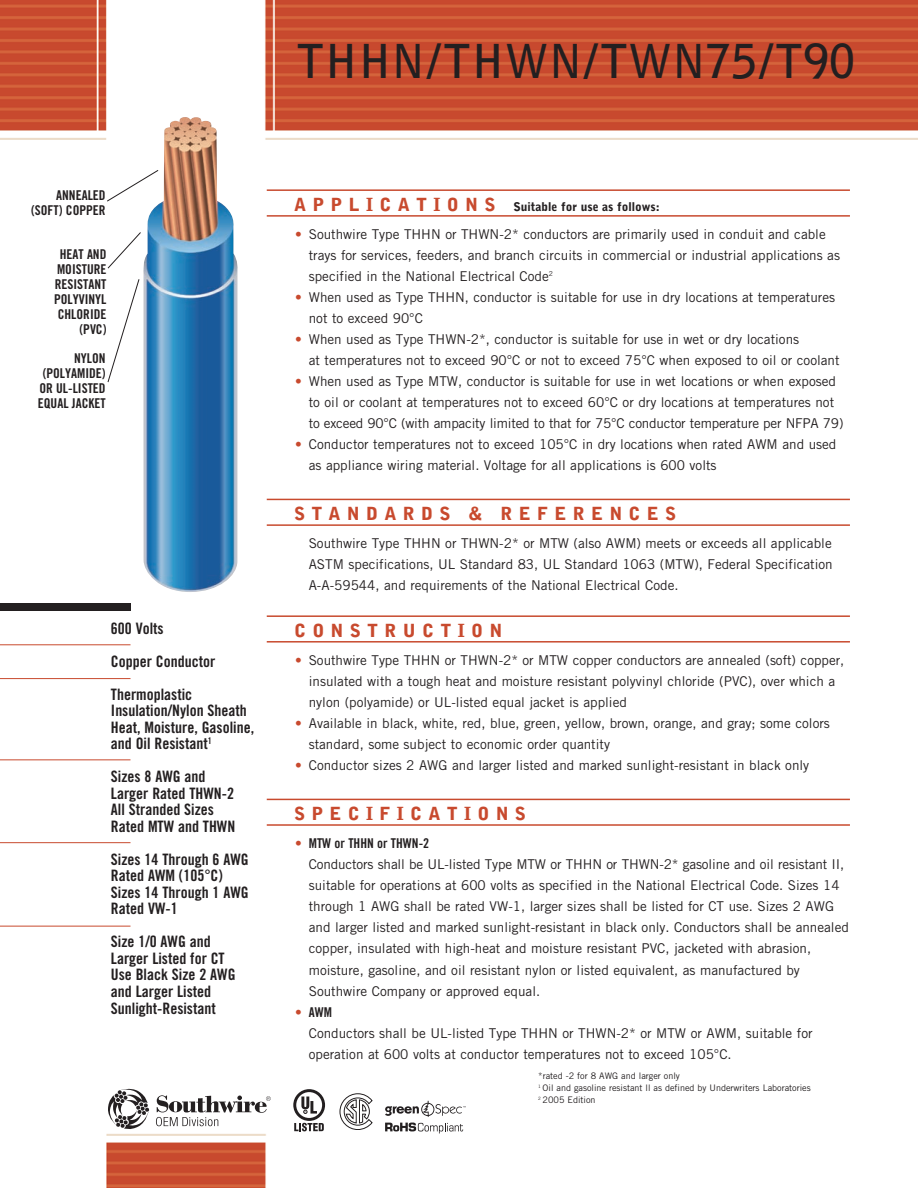
<style>
.page{position:relative;width:918px;height:1188px;background:#fff}
.page>*{position:absolute;margin:0;border:0;box-sizing:border-box;transform-origin:0 0}
.t1{font:700 46.5px "Bell Gothic Std";color:#231f20}
.t2{font:900 18px "Bell Gothic Std";letter-spacing:.35em;color:#c84a2e}
.t3{font:15.75px/16.5px "Trade Gothic LT Std Bd Cn 20";color:#231f20}
.t4{font:13.5px/21px "Trade Gothic LT Std";color:#231f20}
.t5{font:13.5px/15px "Trade Gothic LT Std Bd Cn 20";color:#231f20;text-align:right}
.t6{font:900 12px "Bell Gothic Std";color:#231f20}
.t7{font:9px/12px "Trade Gothic LT Std";color:#231f20}
.s1{font-size:18px;color:#c84a2e}
.s2{color:#c84a2e}
.s3{font-family:"Trade Gothic LT Std";color:#c84a2e}
</style>
<div class="page">
<img style="left:0;top:0;width:918px;height:1188px">
<hr style="left:267px;top:189px;width:583px;height:2px;background:#c84a2e">
<hr style="left:267px;top:215px;width:583px;height:2px;background:#c84a2e">
<div style="left:294px;top:537px;width:556px;height:189px;background:#fff"></div>
<hr style="left:267px;top:499px;width:583px;height:1px;background:#c84a2e">
<hr style="left:267px;top:524px;width:583px;height:2px;background:#c84a2e">
<hr style="left:267px;top:615px;width:583px;height:2px;background:#c84a2e">
<hr style="left:267px;top:641px;width:583px;height:2px;background:#c84a2e">
<hr style="left:267px;top:799px;width:583px;height:1px;background:#c84a2e">
<hr style="left:267px;top:824px;width:583px;height:2px;background:#c84a2e">
<div style="left:0;top:604px;width:130px;height:7px;background:#231f20"></div>
<hr style="left:0;top:644px;width:131px;height:1px;background:#c84a2e">
<hr style="left:0;top:759px;width:131px;height:1px;background:#c84a2e">
<hr style="left:0;top:926px;width:131px;height:1px;background:#c84a2e">
<hr style="left:0;top:842px;width:131px;height:1px;background:#c84a2e">
<hr style="left:0;top:678px;width:131px;height:1px;background:#c84a2e">
<img style="left:142px;top:117px;width:96px;height:475px">
<svg style="left:106px;top:169px;width:53px;height:33px"></svg>
<svg style="left:107px;top:231px;width:35px;height:38px"></svg>
<svg style="left:107px;top:278px;width:33px;height:105px"></svg>
<svg style="left:293px;top:1089px;width:32px;height:42px"></svg>
<svg style="left:108px;top:1089px;width:41px;height:40px"></svg>
<svg style="left:156px;top:1095px;width:115px;height:31px"></svg>
<svg style="left:385px;top:1123px;width:78px;height:10px"></svg>
<svg style="left:385px;top:1101px;width:81px;height:16px"></svg>
<svg style="left:340px;top:1093px;width:32px;height:37px"></svg>
<h1 class="t1" style="left:296px;top:33px;width:561px">THHN/THWN/TWN75/T90</h1>
<p class="t5" style="left:31px;top:188px;width:76px">Annealed (Soft) Copper</p>
<p class="t5" style="left:54px;top:246px;width:54px">Heat and<br>Moisture<br>Resistant<br>Polyvinyl<br>Chloride (PVC)</p>
<p class="t5" style="left:38px;top:351px;width:69px">Nylon (Polyamide) or UL-listed<br>Equal Jacket</p>
<p class="t3" style="left:111px;top:612px;width:106px;line-height:33px">600 Volts<br>Copper Conductor<br>Thermoplastic</p>
<p class="t3" style="left:111px;top:702px;width:145px">Insulation/Nylon Sheath<br>Heat, Moisture, Gasoline, and Oil Resistant<sup>1</sup></p>
<p class="t3" style="left:111px;top:768px;width:125px">Sizes 8 AWG and<br>Larger Rated THWN-2<br>All Stranded Sizes<br>Rated MTW and THWN</p>
<p class="t3" style="left:111px;top:851px;width:139px">Sizes 14 Through 6 AWG<br>Rated AWM (105°C)<br>Sizes 14 Through 1 AWG<br>Rated VW-1</p>
<p class="t3" style="left:111px;top:933px;width:126px">Size 1/0 AWG and<br>Larger Listed for CT<br>Use Black Size 2 AWG and Larger Listed<br>Sunlight-Resistant</p>
<p class="t6" style="left:294px;top:199px;width:367px"><span class="s1">A P P L I C A T I O N S</span> Suitable for use as follows:</p>
<p class="t4" style="left:309px;top:223px;width:533px;text-indent:-14px"><span class="s2">•</span> Southwire Type THHN or THWN-2* conductors are primarily used in conduit and cable trays for services, feeders, and branch circuits in commercial or industrial applications as specified in the National Electrical Code<sup>2</sup></p>
<p class="t4" style="left:309px;top:286px;width:528px;text-indent:-14px"><span class="s2">•</span> When used as Type THHN, conductor is suitable for use in dry locations at temperatures not to exceed 90°C</p>
<p class="t4" style="left:309px;top:328px;width:532px;text-indent:-14px"><span class="s2">•</span> When used as Type THWN-2*, conductor is suitable for use in wet or dry locations<br>at temperatures not to exceed 90°C or not to exceed 75°C when exposed to oil or coolant</p>
<p class="t4" style="left:309px;top:370px;width:536px;text-indent:-14px"><span class="s2">•</span> When used as Type MTW, conductor is suitable for use in wet locations or when exposed to oil or coolant at temperatures not to exceed 60°C or dry locations at temperatures not to exceed 90°C (with ampacity limited to that for 75°C conductor temperature per NFPA 79)</p>
<p class="t4" style="left:309px;top:433px;width:529px;text-indent:-14px"><span class="s2">•</span> Conductor temperatures not to exceed 105°C in dry locations when rated AWM and used as appliance wiring material. Voltage for all applications is 600 volts</p>
<h2 class="t2" style="left:294px;top:503px;width:384px">STANDARDS &amp; REFERENCES</h2>
<p class="t4" style="left:309px;top:533px;width:526px;text-align:justify">Southwire Type THHN or THWN-2* or MTW (also AWM) meets or exceeds all applicable ASTM specifications, UL Standard 83, UL Standard 1063 (MTW), Federal Specification A-A-59544, and requirements of the National Electrical Code.</p>
<h2 class="t2" style="left:294px;top:620px;width:210px">CONSTRUCTION</h2>
<p class="t4" style="left:309px;top:650px;width:537px;text-indent:-14px"><span class="s2">•</span> Southwire Type THHN or THWN-2* or MTW copper conductors are annealed (soft) copper, insulated with a tough heat and moisture resistant polyvinyl chloride (PVC), over which a nylon (polyamide) or UL-listed equal jacket is applied</p>
<p class="t4" style="left:309px;top:713px;width:523px;text-indent:-14px"><span class="s2">•</span> Available in black, white, red, blue, green, yellow, brown, orange, and gray; some colors standard, some subject to economic order quantity</p>
<p class="t4" style="left:295px;top:755px;width:516px"><span class="s2">•</span> Conductor sizes 2 AWG and larger listed and marked sunlight-resistant in black only</p>
<h2 class="t2" style="left:294px;top:803px;width:233px">SPECIFICATIONS</h2>
<p class="t5" style="left:295px;top:836px;width:66px"><span class="s3">•</span> MTW or THHN</p>
<p class="t5" style="left:377px;top:836px;width:54px">or THWN-2</p>
<p class="t4" style="left:309px;top:854px;width:542px">Conductors shall be UL-listed Type MTW or THHN or THWN-2* gasoline and oil resistant II, suitable for operations at 600 volts as specified in the National Electrical Code. Sizes 14 through 1 AWG shall be rated VW-1, larger sizes shall be listed for CT use. Sizes 2 AWG and larger listed and marked sunlight-resistant in black only. Conductors shall be annealed copper, insulated with high-heat and moisture resistant PVC, jacketed with abrasion, moisture, gasoline, and oil resistant nylon or listed equivalent, as manufactured by Southwire Company or approved equal.</p>
<p class="t5" style="left:295px;top:1004px;width:37px"><span class="s3">•</span> AWM</p>
<p class="t4" style="left:309px;top:1022px;width:505px">Conductors shall be UL-listed Type THHN or THWN-2* or MTW or AWM, suitable for operation at 600 volts at conductor temperatures not to exceed 105°C.</p>
<p class="t7" style="left:538px;top:1070px;width:274px">*rated -2 for 8 AWG and larger only<br><sup>1</sup> Oil and gasoline resistant ll as defined by Underwriters Laboratories<br><sup>2</sup> 2005 Edition</p>
</div>
